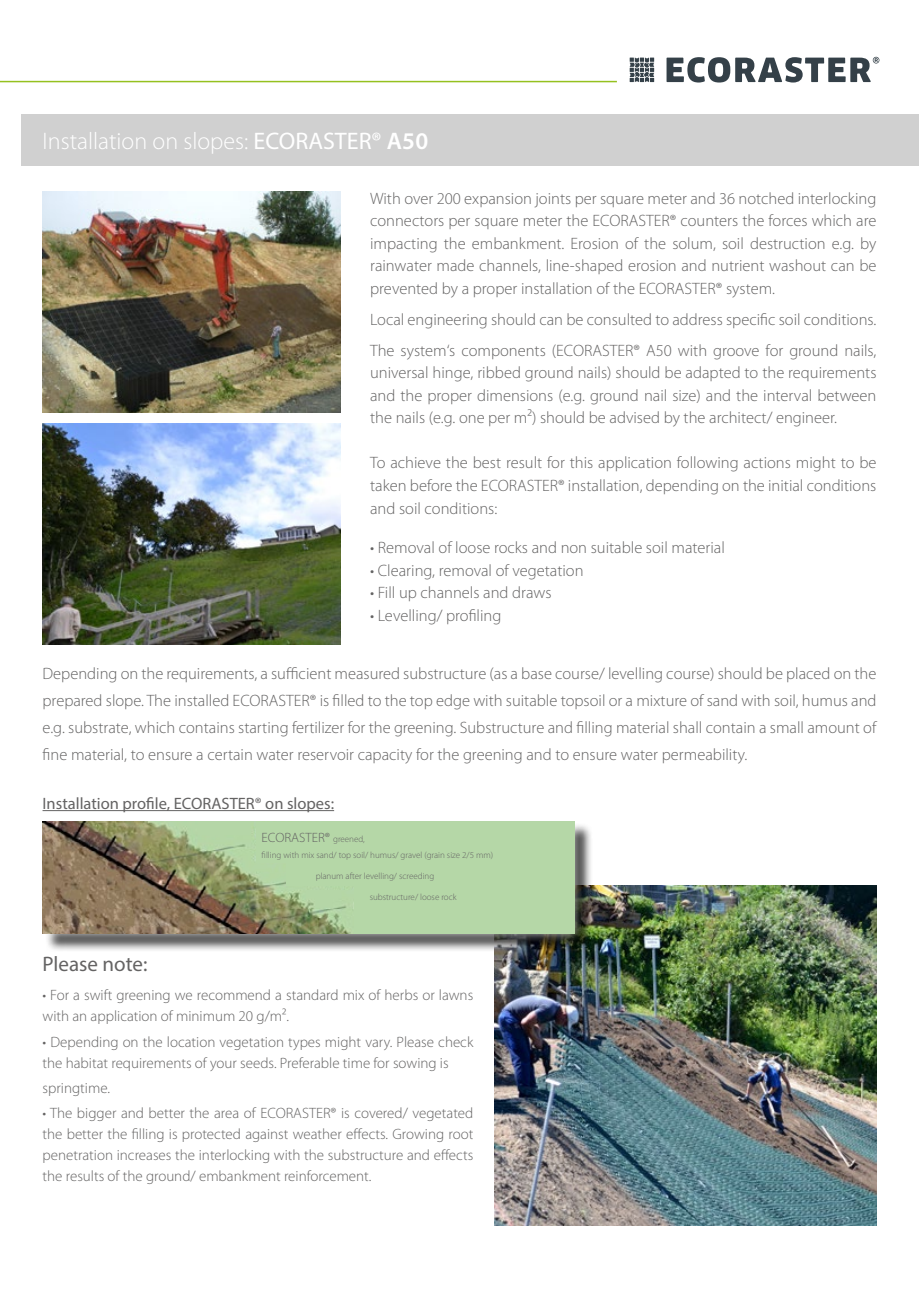
<style>
.page{position:relative;width:919px;height:1289px;background:#fff}
.page>*{position:absolute;margin:0;border:0;box-sizing:border-box;transform-origin:0 0}
.t1{font:300 24px "Myriad Pro";color:#fff}
.t2{font:21px "Myriad Pro";color:#646363}
.t3{font:300 16.5px/22.5px "Myriad Pro";color:#646363;text-align:justify}
.t4{font:16.5px "Myriad Pro";color:#646363}
.t5{font:300 15px/21px "Myriad Pro";color:#646363}
.t6{font:300 13.5px "Myriad Pro";color:#646363}
.t7{font:300 9px "Myriad Pro";color:#646363}
.s1{font-weight:400}
.s2{font-weight:600}
.s3{font-size:9px}
</style>
<div class="page">
<div style="left:21px;top:115px;width:897px;height:51px;background:#d0d0d0"></div>
<img style="left:43px;top:191px;width:297px;height:221px">
<img style="left:494px;top:885px;width:382px;height:340px">
<img style="left:43px;top:423px;width:297px;height:221px">
<hr style="left:0;top:81px;width:617px;height:1px;background:#95c11f">
<svg style="left:666px;top:57px;width:213px;height:25px"></svg>
<svg style="left:629px;top:58px;width:25px;height:24px"></svg>
<div style="left:45px;top:822px;width:548px;height:130px;background:#000;opacity:.75"></div>
<div style="left:33px;top:811px;width:551px;height:132px;background:#fff;opacity:.75"></div>
<img style="left:43px;top:821px;width:531px;height:112px">
<hr style="left:43px;top:810px;width:291px;height:1px;background:#646363">
<div style="left:256px;top:822px;width:318px;height:41px;background:#b5d7a7"></div>
<div style="left:286px;top:851px;width:288px;height:34px;background:#b5d7a7"></div>
<div style="left:354px;top:877px;width:220px;height:56px;background:#b5d7a7"></div>
<h1 class="t1" style="left:43px;top:128px;width:387px">Installation on slopes: <span class="s1">ECORASTER®</span> <span class="s2">A50</span></h1>
<p class="t3" style="left:370px;top:187px;width:508px">With over 200 expansion joints per square meter and 36 notched interlocking connectors per square meter the ECORASTER® counters the forces which are impacting the embankment. Erosion of the solum, soil destruction e.g. by rainwater made channels, line-shaped erosion and nutrient washout can be prevented by a proper installation of the ECORASTER® system.</p>
<p class="t3" style="left:370px;top:304px;width:508px;line-height:31px">Local engineering should can be consulted to address specific soil conditions.<br>The system‘s components (ECORASTER® A50 with groove for ground nails,</p>
<p class="t3" style="left:370px;top:362px;width:508px">universal hinge, ribbed ground nails) should be adapted to the requirements and the proper dimensions (e.g. ground nail size) and the interval between the nails (e.g. one per m²) should be advised by the architect/ engineer.</p>
<p class="t3" style="left:370px;top:452px;width:508px">To achieve the best result for this application following actions might to be taken before the ECORASTER® installation, depending on the initial conditions and soil conditions:</p>
<p class="t3" style="left:370px;top:536px;width:356px">• Removal of loose rocks and non suitable soil material</p>
<p class="t3" style="left:370px;top:559px;width:215px">• Clearing, removal of vegetation</p>
<p class="t3" style="left:370px;top:581px;width:183px">• Fill up channels and draws</p>
<p class="t3" style="left:370px;top:604px;width:133px">• Levelling/ profiling</p>
<p class="t3" style="left:43px;top:660px;width:835px;line-height:26.7px">Depending on the requirements, a sufficient measured substructure (as a base course/ levelling course) should be placed on the prepared slope. The installed ECORASTER® is filled to the top edge with suitable topsoil or a mixture of sand with soil, humus and e.g. substrate, which contains starting fertilizer for the greening. Substructure and filling material shall contain a small amount of fine material, to ensure a certain water reservoir capacity for the greening and to ensure water permeability.</p>
<p class="t4" style="left:43px;top:793px;width:293px">Installation profile, ECORASTER® on slopes:</p>
<p class="t6" style="left:261px;top:829px;width:105px">ECORASTER® <span class="s3">greened,</span></p>
<p class="t7" style="left:261px;top:850px;width:233px">filling with mix sand/ top soil/ humus/ gravel (grain size 2/5 mm)</p>
<p class="t7" style="left:315px;top:871px;width:120px">planum after levelling/ screeding</p>
<p class="t7" style="left:369px;top:892px;width:88px">substructure/ loose rock</p>
<p class="t2" style="left:43px;top:950px;width:106px">Please note:</p>
<p class="t5" style="left:43px;top:985px;width:432px">• For a swift greening we recommend a standard mix of herbs or lawns with an application of minimum 20 g/m².</p>
<p class="t5" style="left:43px;top:1031px;width:432px">• Depending on the location vegetation types might vary. Please check the habitat requirements of your seeds. Preferable time for sowing is</p>
<p class="t5" style="left:43px;top:1077px;width:69px">springtime.</p>
<p class="t5" style="left:43px;top:1102px;width:432px;text-align:justify">• The bigger and better the area of ECORASTER® is covered/ vegetated the better the filling is protected against weather effects. Growing root penetration increases the interlocking with the substructure and effects the results of the ground/ embankment reinforcement.</p>
</div>
